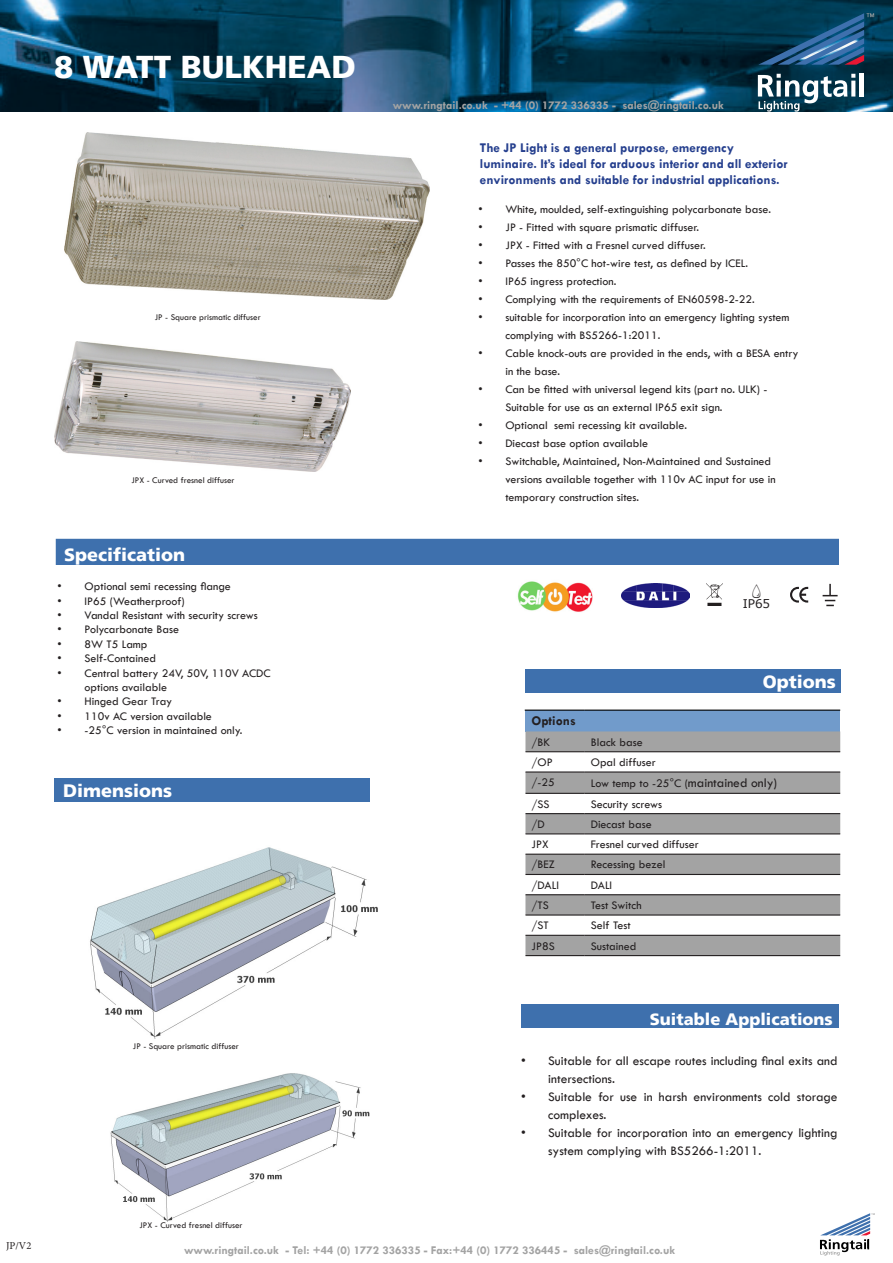
<style>
.page{position:relative;width:893px;height:1263px;background:#fff}
.page>*{position:absolute;margin:0;border:0;box-sizing:border-box;transform-origin:0 0}
.t1{font:900 31.5px "Frutiger";color:#fff}
.t2{font:900 18px "Frutiger";color:#fff}
.t3{font:900 16.5px "Frutiger";color:#fff}
.t4{font:500 13.5px/18px "Tw Cen";color:#231f20}
.t5{font:700 13.5px/16.2px "Tw Cen";color:#253f8e}
.t6{font:700 13.5px "Tw Cen";color:#231f20}
.t7{font:500 12px/18px "Tw Cen";color:#231f20}
.t8{font:700 12px "Tw Cen";color:#a3a3a3}
.t9{font:12px "Verdana";color:#231f20}
.t10{font:10.5px "Minion Pro";color:#231f20}
.t11{font:500 9px "Tw Cen";color:#231f20}
.s1{font-size:13.5px}
</style>
<div class="page">
<img style="left:0;top:0;width:893px;height:112px">
<div style="left:54px;top:778px;width:315px;height:24px;background:#3e70ad"></div>
<hr style="left:860px;top:73px;width:4px;height:24px;background:#fff">
<svg style="left:758px;top:74px;width:97px;height:38px"></svg>
<svg style="left:758px;top:13px;width:116px;height:52px;background:#1b4e72"></svg>
<svg style="left:820px;top:1213px;width:55px;height:43px"></svg>
<div style="left:56px;top:539px;width:783px;height:26px;background:#3e70ad"></div>
<div style="left:521px;top:1004px;width:318px;height:24px;background:#3e70ad"></div>
<img style="left:707px;top:584px;width:15px;height:22px">
<svg style="left:790px;top:587px;width:18px;height:16px"></svg>
<svg style="left:823px;top:584px;width:15px;height:22px"></svg>
<img style="left:90px;top:847px;width:288px;height:192px">
<img style="left:621px;top:584px;width:68px;height:23px">
<img style="left:517px;top:581px;width:76px;height:31px">
<img style="left:54px;top:341px;width:296px;height:131px">
<div style="left:525px;top:669px;width:315px;height:23px;background:#3e70ad"></div>
<div style="left:525px;top:710px;width:315px;height:21px;background:#719bcb"></div>
<div style="left:525px;top:731px;width:315px;height:224px;background:#a3a3a3"></div>
<svg style="left:525px;top:752px;width:315px;height:183px"></svg>
<svg style="left:525px;top:855px;width:315px;height:59px"></svg>
<hr style="left:525px;top:751px;width:60px;height:1px;background:#231f20">
<hr style="left:585px;top:751px;width:255px;height:1px;background:#231f20">
<hr style="left:525px;top:771px;width:60px;height:1px;background:#231f20">
<hr style="left:585px;top:771px;width:255px;height:1px;background:#231f20">
<hr style="left:525px;top:793px;width:60px;height:1px;background:#231f20">
<hr style="left:585px;top:793px;width:255px;height:1px;background:#231f20">
<hr style="left:525px;top:813px;width:60px;height:1px;background:#231f20">
<hr style="left:585px;top:813px;width:255px;height:1px;background:#231f20">
<hr style="left:525px;top:833px;width:60px;height:1px;background:#231f20">
<hr style="left:585px;top:833px;width:255px;height:1px;background:#231f20">
<hr style="left:525px;top:854px;width:60px;height:1px;background:#231f20">
<hr style="left:585px;top:854px;width:255px;height:1px;background:#231f20">
<hr style="left:525px;top:874px;width:60px;height:1px;background:#231f20">
<hr style="left:585px;top:874px;width:255px;height:1px;background:#231f20">
<hr style="left:525px;top:894px;width:60px;height:1px;background:#231f20">
<hr style="left:585px;top:894px;width:255px;height:1px;background:#231f20">
<hr style="left:525px;top:914px;width:60px;height:1px;background:#231f20">
<hr style="left:585px;top:914px;width:255px;height:1px;background:#231f20">
<hr style="left:525px;top:935px;width:60px;height:1px;background:#231f20">
<hr style="left:585px;top:935px;width:255px;height:1px;background:#231f20">
<hr style="left:525px;top:955px;width:60px;height:1px;background:#231f20">
<hr style="left:585px;top:955px;width:255px;height:1px;background:#231f20">
<hr style="left:525px;top:709px;width:60px;height:2px;background:#010101">
<hr style="left:585px;top:709px;width:255px;height:2px;background:#010101">
<img style="left:110px;top:1073px;width:260px;height:149px">
<img style="left:64px;top:133px;width:366px;height:167px">
<p class="t1" style="left:54px;top:48px;width:303px">8 WATT BULKHEAD</p>
<p class="t11" style="left:155px;top:312px;width:107px">JP - Square prismatic diffuser</p>
<p class="t11" style="left:131px;top:475px;width:105px">JPX - Curved fresnel diffuser</p>
<p class="t2" style="left:64px;top:543px;width:123px">Specification</p>
<p class="t7" style="left:58px;top:577px;width:175px">• Optional semi recessing flange</p>
<p class="t7" style="left:58px;top:592px;width:129px">• IP65 (Weatherproof)</p>
<p class="t7" style="left:58px;top:606px;width:202px">• Vandal Resistant with security screws</p>
<p class="t7" style="left:58px;top:620px;width:123px">• Polycarbonate Base</p>
<p class="t7" style="left:58px;top:635px;width:91px">• 8W T5 Lamp</p>
<p class="t7" style="left:58px;top:649px;width:100px">• Self-Contained</p>
<p class="t7" style="left:85px;top:665px;width:188px;line-height:14.4px;text-indent:-27px">• Central battery 24V, 50V, 110V ACDC options available</p>
<p class="t7" style="left:58px;top:692px;width:116px">• Hinged Gear Tray</p>
<p class="t7" style="left:58px;top:707px;width:156px">• 110v AC version available</p>
<p class="t7" style="left:58px;top:721px;width:186px">• -25°C version in maintained only.</p>
<p class="t2" style="left:63px;top:780px;width:111px">Dimensions</p>
<p class="t11" style="left:133px;top:1041px;width:107px">JP - Square prismatic diffuser</p>
<p class="t8" style="left:393px;top:98px;width:333px">www.ringtail.co.uk - +44 (0) 1772 336335 - sales@ringtail.co.uk</p>
<p class="t5" style="left:480px;top:139px;width:309px">The JP Light is a general purpose, emergency luminaire. It’s ideal for arduous interior and all exterior environments and suitable for industrial applications.</p>
<p class="t7" style="left:478px;top:200px;width:294px">• White, moulded, self-extinguishing polycarbonate base.</p>
<p class="t7" style="left:478px;top:218px;width:222px">• JP - Fitted with square prismatic diffuser.</p>
<p class="t7" style="left:478px;top:236px;width:229px">• JPX - Fitted with a Fresnel curved diffuser.</p>
<p class="t7" style="left:478px;top:254px;width:271px">• Passes the 850°C hot-wire test, as defined by ICEL.</p>
<p class="t7" style="left:478px;top:272px;width:140px">• IP65 ingress protection.</p>
<p class="t7" style="left:478px;top:290px;width:278px">• Complying with the requirements of EN60598-2-22.</p>
<p class="t7" style="left:505px;top:308px;width:286px;text-indent:-27px">• suitable for incorporation into an emergency lighting system complying with BS5266-1:2011.</p>
<p class="t7" style="left:505px;top:344px;width:294px;text-indent:-27px">• Cable knock-outs are provided in the ends, with a BESA entry in the base.</p>
<p class="t7" style="left:505px;top:380px;width:263px;text-indent:-27px">• Can be fitted with universal legend kits (part no. ULK) -<br>Suitable for use as an external IP65 exit sign.</p>
<p class="t7" style="left:478px;top:416px;width:210px">• Optional semi recessing kit available.</p>
<p class="t7" style="left:478px;top:434px;width:171px">• Diecast base option available</p>
<p class="t7" style="left:505px;top:452px;width:272px;text-indent:-27px">• Switchable, Maintained, Non-Maintained and Sustained versions available together with 110v AC input for use in temporary construction sites.</p>
<p class="t9" style="left:743px;top:595px;width:29px">IP65</p>
<p class="t2" style="left:763px;top:671px;width:75px">Options</p>
<p class="t6" style="left:531px;top:713px;width:46px">Options</p>
<p class="t7" style="left:531px;top:733px;width:20px">/BK</p>
<p class="t7" style="left:591px;top:733px;width:53px">Black base</p>
<p class="t7" style="left:531px;top:753px;width:23px">/OP</p>
<p class="t7" style="left:591px;top:753px;width:66px">Opal diffuser</p>
<p class="t7" style="left:531px;top:773px;width:25px">/-25</p>
<p class="t7" style="left:591px;top:774px;width:188px">Low temp to -25°C (<span class="s1">maintained only)</span></p>
<p class="t7" style="left:531px;top:795px;width:19px">/SS</p>
<p class="t7" style="left:591px;top:795px;width:73px">Security screws</p>
<p class="t7" style="left:531px;top:815px;width:15px">/D</p>
<p class="t7" style="left:591px;top:815px;width:62px">Diecast base</p>
<p class="t7" style="left:531px;top:835px;width:19px">JPX</p>
<p class="t7" style="left:591px;top:835px;width:110px">Fresnel curved diffuser</p>
<p class="t7" style="left:531px;top:856px;width:25px">/BEZ</p>
<p class="t7" style="left:591px;top:856px;width:76px">Recessing bezel</p>
<p class="t7" style="left:531px;top:876px;width:29px">/DALI</p>
<p class="t7" style="left:591px;top:876px;width:23px">DALI</p>
<p class="t7" style="left:531px;top:896px;width:19px">/TS</p>
<p class="t7" style="left:591px;top:896px;width:53px">Test Switch</p>
<p class="t7" style="left:531px;top:916px;width:19px">/ST</p>
<p class="t7" style="left:591px;top:916px;width:41px">Self Test</p>
<p class="t7" style="left:531px;top:937px;width:25px">JP8S</p>
<p class="t7" style="left:591px;top:937px;width:47px">Sustained</p>
<p class="t3" style="left:650px;top:1009px;width:185px">Suitable Applications</p>
<p class="t4" style="left:548px;top:1051px;width:291px;text-indent:-27px">• Suitable for all escape routes including final exits and intersections.</p>
<p class="t4" style="left:548px;top:1087px;width:291px;text-indent:-27px">• Suitable for use in harsh environments cold storage complexes.</p>
<p class="t4" style="left:548px;top:1123px;width:291px;text-indent:-27px">• Suitable for incorporation into an emergency lighting system complying with BS5266-1:2011.</p>
<p class="t10" style="left:6px;top:1238px;width:27px">JP/V2</p>
<p class="t11" style="left:140px;top:1220px;width:105px">JPX - Curved fresnel diffuser</p>
<p class="t8" style="left:184px;top:1243px;width:493px">www.ringtail.co.uk - Tel: +44 (0) 1772 336335 - Fax:+44 (0) 1772 336445 - sales@ringtail.co.uk</p>
</div>
